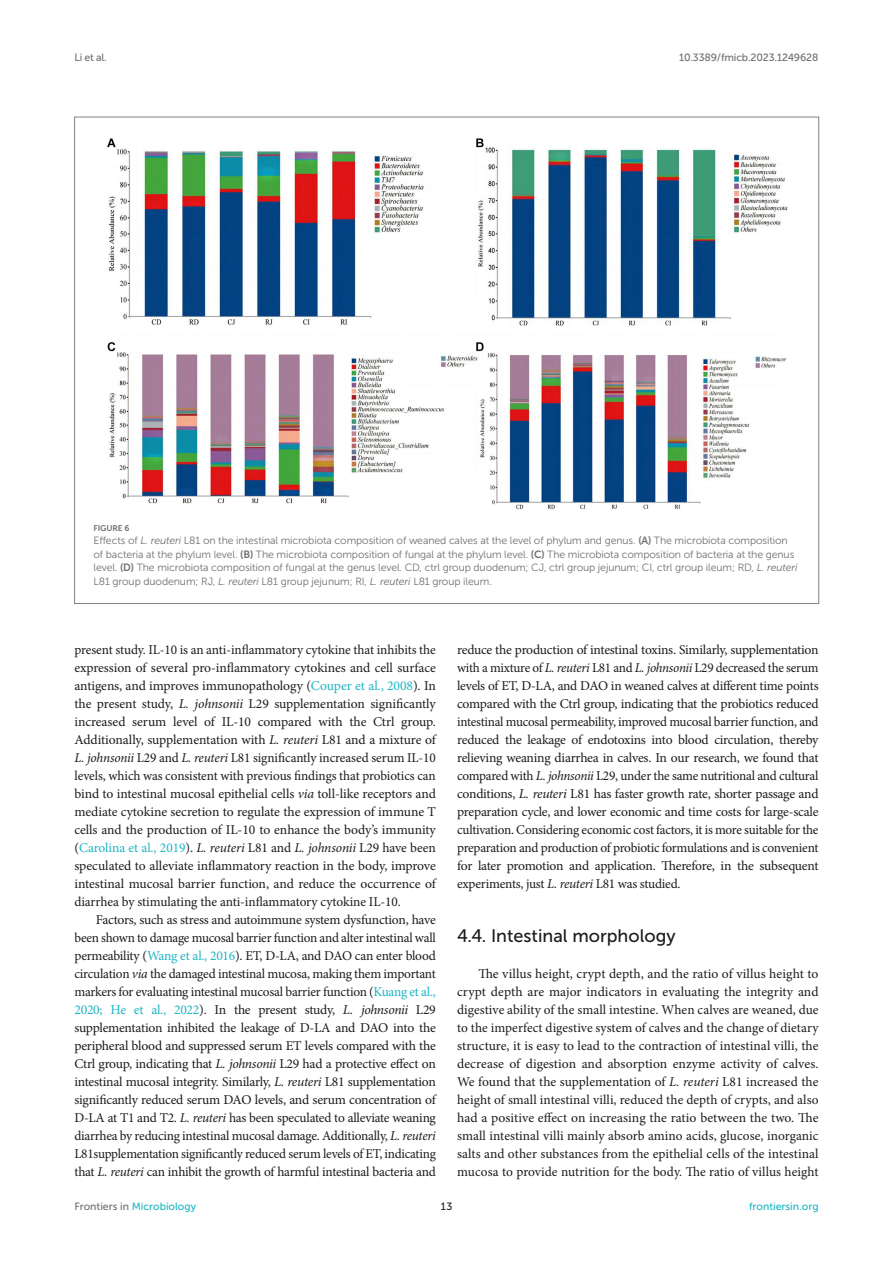
<style>
.page{position:relative;width:893px;height:1263px;background:#fff}
.page>*{position:absolute;margin:0;border:0;box-sizing:border-box;transform-origin:0 0}
.HEAD_2{font:18px "Museo Sans 500";color:#1b1c1b}
.TEXT{font:13.5px/18px "Minion Pro";letter-spacing:-.02em;color:#1b1c1b;text-align:justify}
.TEXT_FLUSH{font:13.5px/18px "Minion Pro";letter-spacing:.005em;color:#1b1c1b;text-align:justify}
.FIG_LEG{font:10.5px/13.5px "Museo Sans 300";letter-spacing:-.01em;color:#706f70}
.t1{font:10.5px "Museo Sans 500";color:#1db5c3}
.t2{font:10.5px "Museo Sans 500";letter-spacing:-.015em;color:#706f70}
.t3{font:10.5px "Museo Sans 500";color:#1b1c1b}
.FIG_HD{font:8.25px "Museo Sans 700";letter-spacing:-.01em;color:#706f70}
.s1{font-style:italic}
.s2{font-family:"Museo Sans 700"}
.s3{color:#1db5c3}
.s4{color:#706f70}
</style>
<div class="page">
<img style="left:107px;top:138px;width:681px;height:371px">
<p class="t2" style="left:74px;top:51px;width:34px">Li et al.</p>
<p class="t2" style="left:679px;top:51px;width:141px">10.3389/fmicb.2023.1249628</p>
<p class="FIG_HD" style="left:94px;top:523px;width:37px">FIGURE 6</p>
<p class="FIG_LEG" style="left:94px;top:534px;width:706px">Effects of <span class="s1">L. reuteri</span> L81 on the intestinal microbiota composition of weaned calves at the level of phylum and genus. <span class="s2">(A)</span> The microbiota composition of bacteria at the phylum level. <span class="s2">(B)</span> The microbiota composition of fungal at the phylum level. <span class="s2">(C)</span> The microbiota composition of bacteria at the genus level. <span class="s2">(D)</span> The microbiota composition of fungal at the genus level. CD, ctrl group duodenum; CJ, ctrl group jejunum; CI, ctrl group ileum; RD, <span class="s1">L. reuteri </span>L81 group duodenum; RJ, <span class="s1">L. reuteri</span> L81 group jejunum; RI, <span class="s1">L. reuteri</span> L81 group ileum.</p>
<p class="TEXT" style="left:74px;top:641px;width:363px">present study. IL-10 is an anti-inflammatory cytokine that inhibits the expression of several pro-inflammatory cytokines and cell surface antigens, and improves immunopathology (<span class="s3">Couper et al., 2008</span>). In the present study, <span class="s1">L. johnsonii</span> L29 supplementation significantly increased serum level of IL-10 compared with the Ctrl group.<br>Additionally, supplementation with <span class="s1">L. reuteri</span> L81 and a mixture of <span class="s1">L. johnsonii</span> L29 and <span class="s1">L. reuteri</span> L81 significantly increased serum IL-10 levels, which was consistent with previous findings that probiotics can bind to intestinal mucosal epithelial cells <span class="s1">via</span> toll-like receptors and mediate cytokine secretion to regulate the expression of immune T cells and the production of IL-10 to enhance the body’s immunity (<span class="s3">Carolina et al., 2019</span>). <span class="s1">L. reuteri</span> L81 and <span class="s1">L. johnsonii</span> L29 have been speculated to alleviate inflammatory reaction in the body, improve intestinal mucosal barrier function, and reduce the occurrence of diarrhea by stimulating the anti-inflammatory cytokine IL-10.</p>
<p class="TEXT" style="left:74px;top:911px;width:363px;text-indent:21px">Factors, such as stress and autoimmune system dysfunction, have been shown to damage mucosal barrier function and alter intestinal wall permeability (<span class="s3">Wang et al., 2016</span>). ET, D-LA, and DAO can enter blood circulation <span class="s1">via</span> the damaged intestinal mucosa, making them important markers for evaluating intestinal mucosal barrier function (<span class="s3">Kuang et al., 2020; He et al., 2022</span>). In the present study, <span class="s1">L. johnsonii</span> L29 supplementation inhibited the leakage of D-LA and DAO into the peripheral blood and suppressed serum ET levels compared with the Ctrl group, indicating that <span class="s1">L. johnsonii</span> L29 had a protective effect on intestinal mucosal integrity. Similarly, <span class="s1">L. reuteri</span> L81 supplementation significantly reduced serum DAO levels, and serum concentration of D-LA at T1 and T2. <span class="s1">L. reuteri</span> has been speculated to alleviate weaning diarrhea by reducing intestinal mucosal damage. Additionally, <span class="s1">L. reuteri </span>L81supplementation significantly reduced serum levels of ET, indicating that <span class="s1">L. reuteri</span> can inhibit the growth of harmful intestinal bacteria and</p>
<p class="TEXT" style="left:457px;top:641px;width:363px">reduce the production of intestinal toxins. Similarly, supplementation with a mixture of <span class="s1">L. reuteri</span> L81 and <span class="s1">L. johnsonii</span> L29 decreased the serum levels of ET, D-LA, and DAO in weaned calves at different time points compared with the Ctrl group, indicating that the probiotics reduced intestinal mucosal permeability, improved mucosal barrier function, and reduced the leakage of endotoxins into blood circulation, thereby relieving weaning diarrhea in calves. In our research, we found that compared with <span class="s1">L. johnsonii</span> L29, under the same nutritional and cultural conditions, <span class="s1">L. reuteri</span> L81 has faster growth rate, shorter passage and preparation cycle, and lower economic and time costs for large-scale cultivation. Considering economic cost factors, it is more suitable for the preparation and production of probiotic formulations and is convenient for later promotion and application. Therefore, in the subsequent experiments, just <span class="s1">L. reuteri</span> L81 was studied.</p>
<p class="HEAD_2" style="left:457px;top:926px;width:220px">4.4. Intestinal morphology</p>
<p class="TEXT_FLUSH" style="left:457px;top:965px;width:363px;text-indent:21px">The villus height, crypt depth, and the ratio of villus height to crypt depth are major indicators in evaluating the integrity and digestive ability of the small intestine. When calves are weaned, due to the imperfect digestive system of calves and the change of dietary structure, it is easy to lead to the contraction of intestinal villi, the decrease of digestion and absorption enzyme activity of calves.<br>We found that the supplementation of <span class="s1">L. reuteri</span> L81 increased the height of small intestinal villi, reduced the depth of crypts, and also had a positive effect on increasing the ratio between the two. The small intestinal villi mainly absorb amino acids, glucose, inorganic salts and other substances from the epithelial cells of the intestinal mucosa to provide nutrition for the body. The ratio of villus height</p>
<p class="t1" style="left:74px;top:1200px;width:123px"><span class="s4">Frontiers in</span> Microbiology</p>
<p class="t3" style="left:441px;top:1200px;width:13px">13</p>
<p class="t1" style="left:749px;top:1200px;width:71px">frontiersin.org</p>
</div>
